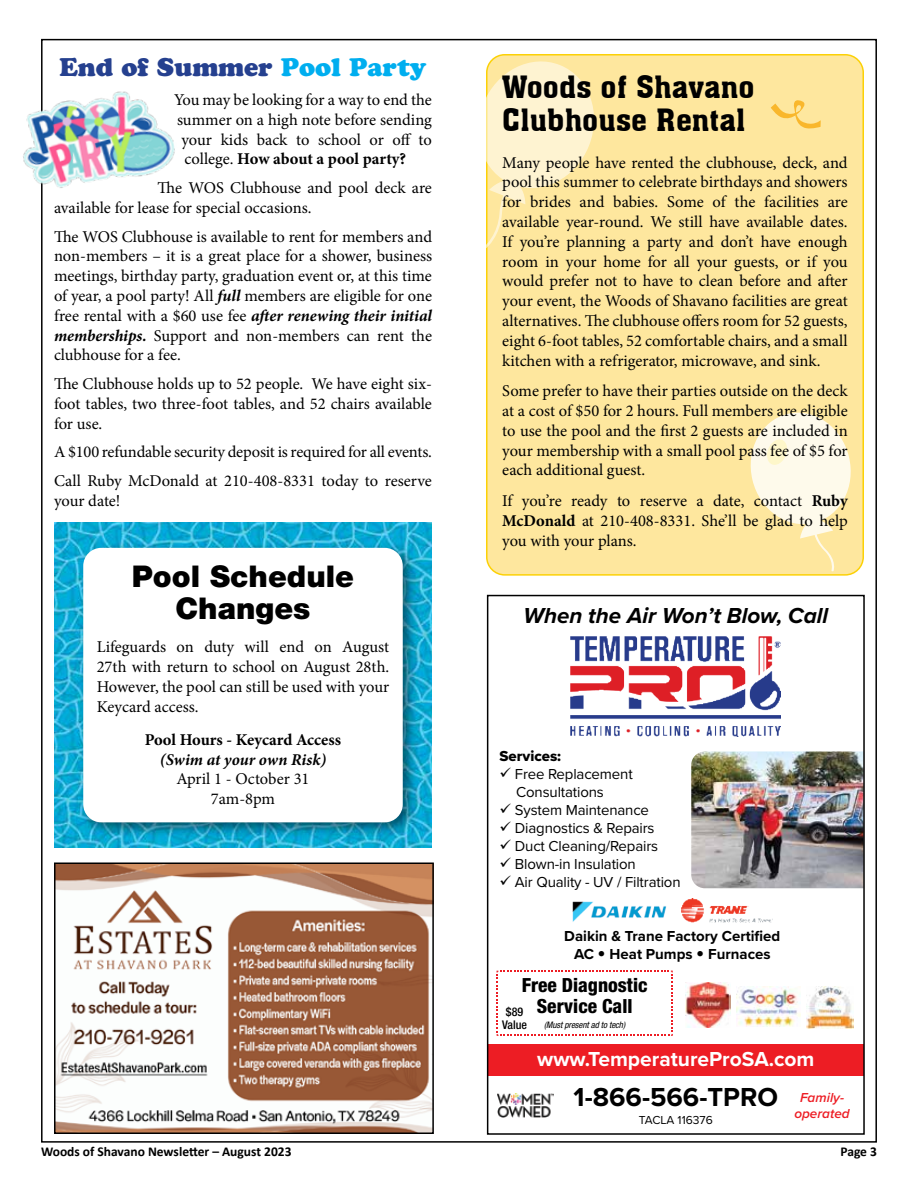
<style>
.page{position:relative;width:918px;height:1188px;background:#fff}
.page>*{position:absolute;margin:0;border:0;box-sizing:border-box;transform-origin:0 0}
.t1{font:30px/33px "Aachen BT";color:#000}
.t2{font:900 30px/31.5px "Helvetica Neue LT Std";color:#000;text-align:center}
.t3{font:700 27px "Proxima Nova";color:#000}
.t4{font:25.5px "Cooper Black Std";color:#25408f}
.t5{font:italic 700 22.5px "Proxima Nova";color:#000}
.t6{font:700 21px "Proxima Nova";color:#fff}
.t7{font:800 condensed 19.5px/21px "Helvetica Neue LT Std";color:#000;text-align:center}
.t8{font:16.5px/19.8px "Minion Pro";letter-spacing:-.005em;color:#000;text-align:justify}
.t9{font:700 16.5px "Minion Pro";letter-spacing:-.005em;color:#000}
.t10{font:italic 700 16.5px "Minion Pro";letter-spacing:-.005em;color:#000}
.t11{font:15px/18px "Proxima Nova";letter-spacing:-.01em;color:#000}
.t12{font:700 15px/18px "Proxima Nova";color:#000;text-align:center}
.t13{font:15px "Proxima Nova Extrabld";color:#000}
.t14{font:700 13.5px "Calibri";color:#000}
.t15{font:italic 600 13.5px/16.2px "Proxima Nova";color:#ed1d24;text-align:center}
.t16{font:12px "Proxima Nova";color:#000}
.t17{font:500 condensed 12px/13.5px "Helvetica Neue LT Std";color:#000;text-align:center}
.t18{font:italic condensed 9px "Helvetica Neue LT Std";letter-spacing:-.01em;color:#000}
.s1{color:#00aeef}
.s2{font-weight:400}
.s3{font-weight:700;font-style:italic}
.s4{font-weight:700}
.s5{font-family:"Helvetica Neue LT Std"}
</style>
<div class="page">
<img style="left:57px;top:865px;width:374px;height:266px">
<div style="left:54px;top:862px;width:380px;height:272px;border:2px solid #000"></div>
<img style="left:691px;top:751px;width:171px;height:137px">
<div style="left:488px;top:1044px;width:376px;height:32px;background:#ed1d24"></div>
<div style="left:487px;top:595px;width:378px;height:540px;border:2px solid #000"></div>
<img style="left:571px;top:636px;width:210px;height:100px">
<img style="left:497px;top:1094px;width:57px;height:24px">
<img style="left:572px;top:902px;width:95px;height:20px">
<img style="left:682px;top:899px;width:89px;height:23px">
<svg style="left:497px;top:971px;width:176px;height:65px"></svg>
<img style="left:685px;top:982px;width:45px;height:45px">
<img style="left:737px;top:987px;width:63px;height:39px">
<img style="left:807px;top:987px;width:46px;height:42px">
<img style="left:54px;top:523px;width:378px;height:325px">
<div style="left:78px;top:543px;width:341px;height:295px;background:#000;opacity:.5"></div>
<div style="left:83px;top:548px;width:320px;height:274px;background:#fff;border-radius:18px"></div>
<img style="left:23px;top:82px;width:152px;height:117px">
<div style="left:487px;top:55px;width:376px;height:520px;background:#fee79e;border-radius:18px"></div>
<div style="left:486px;top:54px;width:378px;height:522px;border:2px solid #fcd106;border-radius:18px"></div>
<svg style="left:486px;top:55px;width:114px;height:193px"></svg>
<svg style="left:771px;top:100px;width:50px;height:29px"></svg>
<svg style="left:750px;top:412px;width:101px;height:159px"></svg>
<h3 class="t4" style="left:59px;top:52px;width:369px">End of Summer <span class="s1">Pool Party</span></h3>
<p class="t8" style="left:174px;top:90px;width:259px">You may be looking for a way to end the</p>
<p class="t8" style="left:177px;top:110px;width:257px">summer on a high note before sending</p>
<p class="t8" style="left:182px;top:129px;width:252px">your kids back to school or off to</p>
<p class="t9" style="left:185px;top:147px;width:223px"><span class="s2">college.</span> How about a pool party?</p>
<p class="t8" style="left:54px;top:178px;width:379px;text-indent:104px">The WOS Clubhouse and pool deck are available for lease for special occasions.</p>
<p class="t8" style="left:54px;top:226px;width:380px">The WOS Clubhouse is available to rent for members and non-members – it is a great place for a shower, business meetings, birthday party, graduation event or, at this time of year, a pool party! All <span class="s3">full</span> members are eligible for one free rental with a $60 use fee <span class="s3">after renewing their initial memberships.</span> Support and non-members can rent the clubhouse for a fee.</p>
<p class="t8" style="left:54px;top:374px;width:380px">The Clubhouse holds up to 52 people. We have eight six&shy;foot tables, two three-foot tables, and 52 chairs available for use.</p>
<p class="t8" style="left:54px;top:438px;width:380px;line-height:28.7px">A $100 refundable security deposit is required for all events.<br>Call Ruby McDonald at 210-408-8331 today to reserve</p>
<p class="t8" style="left:54px;top:491px;width:68px">your date!</p>
<h1 class="t2" style="left:132px;top:561px;width:224px">Pool Schedule<br>Changes</h1>
<p class="t8" style="left:97px;top:637px;width:294px">Lifeguards on duty will end on August 27th with return to school on August 28th.<br>However, the pool can still be used with your Keycard access.</p>
<p class="t9" style="left:145px;top:728px;width:198px">Pool Hours - Keycard Access</p>
<p class="t10" style="left:160px;top:748px;width:168px">(Swim at your own Risk)</p>
<p class="t8" style="left:176px;top:769px;width:135px;text-align:center">April 1 - October 31<br>7am-8pm</p>
<h1 class="t1" style="left:502px;top:70px;width:254px">Woods of Shavano<br>Clubhouse Rental</h1>
<p class="t8" style="left:502px;top:153px;width:347px">Many people have rented the clubhouse, deck, and pool this summer to celebrate birthdays and showers for brides and babies. Some of the facilities are available year-round. We still have available dates.<br>If you’re planning a party and don’t have enough room in your home for all your guests, or if you would prefer not to have to clean before and after your event, the Woods of Shavano facilities are great alternatives. The clubhouse offers room for 52 guests, eight 6-foot tables, 52 comfortable chairs, and a small kitchen with a refrigerator, microwave, and sink.</p>
<p class="t8" style="left:502px;top:381px;width:347px">Some prefer to have their parties outside on the deck at a cost of $50 for 2 hours. Full members are eligible to use the pool and the first 2 guests are included in your membership with a small pool pass fee of $5 for each additional guest.</p>
<p class="t8" style="left:502px;top:491px;width:347px">If you’re ready to reserve a date, contact <span class="s4">Ruby McDonald</span> at 210-408-8331. She’ll be glad to help you with your plans.</p>
<h3 class="t5" style="left:523px;top:599px;width:306px">When the Air Won’t Blow, Call</h3>
<p class="t13" style="left:500px;top:745px;width:63px">Services:</p>
<p class="t11" style="left:516px;top:764px;width:118px;text-indent:-17px">✓ Free Replacement<br>Consultations</p>
<p class="t11" style="left:500px;top:800px;width:151px">✓ System Maintenance</p>
<p class="t11" style="left:500px;top:818px;width:157px">✓ Diagnostics &amp; Repairs</p>
<p class="t11" style="left:500px;top:836px;width:160px">✓ Duct Cleaning/Repairs</p>
<p class="t11" style="left:500px;top:854px;width:138px">✓ Blown-in Insulation</p>
<p class="t11" style="left:500px;top:872px;width:183px">✓ Air Quality - UV / Filtration</p>
<p class="t12" style="left:564px;top:926px;width:218px">Daikin &amp; Trane Factory Certified<br>AC <span class="s5">•</span> Heat Pumps <span class="s5">•</span> Furnaces</p>
<p class="t7" style="left:522px;top:974px;width:127px">Free Diagnostic<br>Service Call</p>
<p class="t17" style="left:502px;top:1004px;width:27px">$89<br>Value</p>
<p class="t18" style="left:544px;top:1020px;width:83px">(Must present ad to tech)</p>
<p class="t6" style="left:537px;top:1043px;width:279px">www.TemperatureProSA.com</p>
<h2 class="t3" style="left:574px;top:1077px;width:206px">1-866-566-TPRO</h2>
<p class="t16" style="left:639px;top:1111px;width:75px">TACLA 116376</p>
<p class="t15" style="left:794px;top:1089px;width:57px">Family&shy;operated</p>
<p class="t14" style="left:41px;top:1142px;width:252px">Woods of Shavano Newsletter – August 2023</p>
<p class="t14" style="left:840px;top:1142px;width:38px">Page 3</p>
</div>
